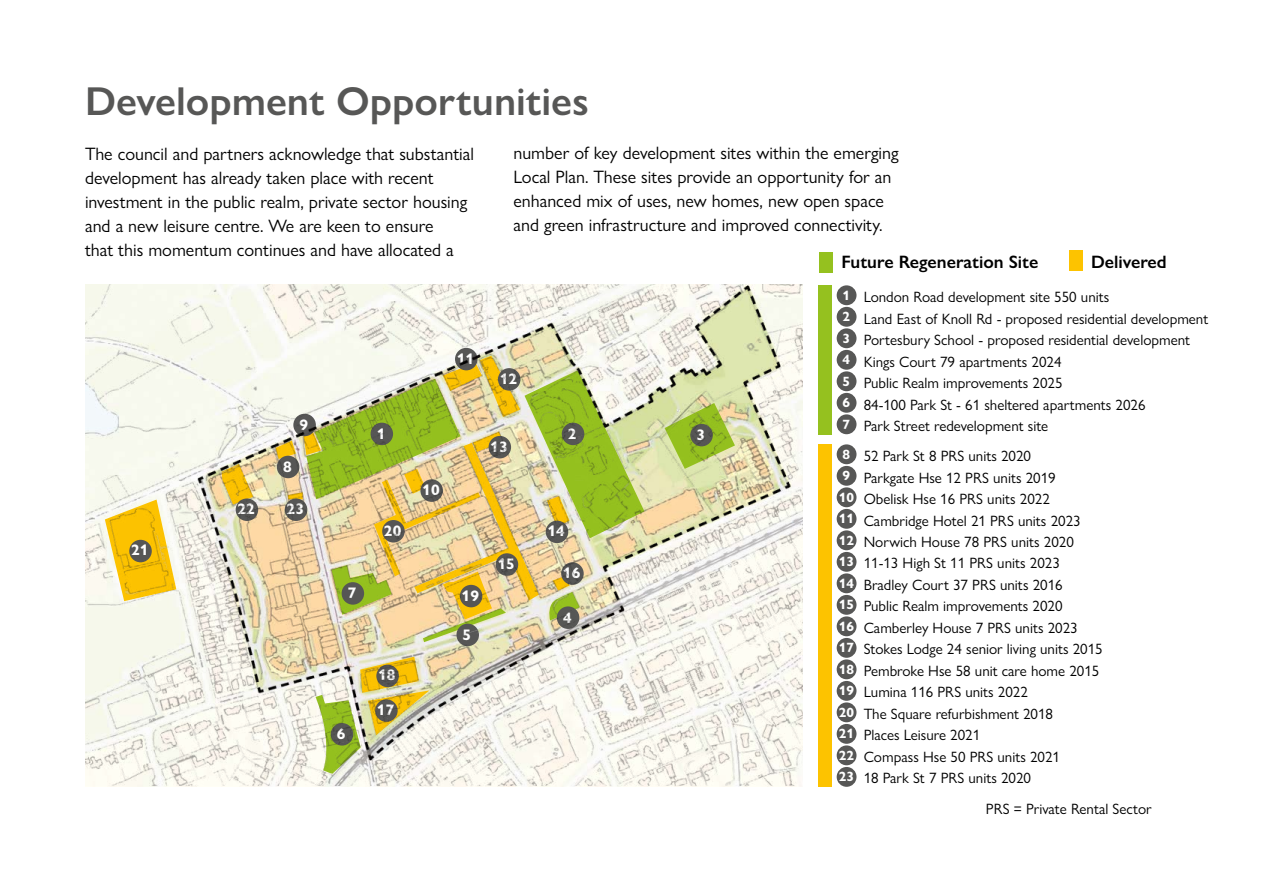
<style>
.page{position:relative;width:1263px;height:893px;background:#fff}
.page>*{position:absolute;margin:0;border:0;box-sizing:border-box;transform-origin:0 0}
.t1{font:600 40.5px "Gill Sans Nova";color:#575756}
.t2{font:18px/24px "Gill Sans Nova";color:#000}
.t3{font:600 18px "Gill Sans Nova";color:#000}
.t4{font:700 15.3px "Gill Sans Nova";letter-spacing:.01em;color:#fff}
.t5{font:15px/21.5px "Gill Sans Nova";color:#000}
.t6{font:700 13.5px/21.5px "Gill Sans Nova";letter-spacing:.01em;color:#fff;text-align:justify}
</style>
<div class="page">
<div style="left:819px;top:252px;width:13px;height:20px;background:#95c11f"></div>
<div style="left:1069px;top:251px;width:14px;height:20px;background:#fdc300"></div>
<div style="left:819px;top:444px;width:13px;height:343px;background:#fdc300"></div>
<div style="left:819px;top:285px;width:13px;height:149px;background:#95c11f"></div>
<img style="left:85px;top:285px;width:717px;height:500px">
<div style="left:837px;top:285px;width:19px;height:20px;background:#575756;border-radius:50%"></div>
<div style="left:837px;top:307px;width:19px;height:20px;background:#575756;border-radius:50%"></div>
<div style="left:837px;top:328px;width:19px;height:20px;background:#575756;border-radius:50%"></div>
<div style="left:837px;top:350px;width:19px;height:20px;background:#575756;border-radius:50%"></div>
<div style="left:837px;top:371px;width:19px;height:20px;background:#575756;border-radius:50%"></div>
<div style="left:837px;top:393px;width:19px;height:20px;background:#575756;border-radius:50%"></div>
<div style="left:837px;top:414px;width:19px;height:20px;background:#575756;border-radius:50%"></div>
<div style="left:837px;top:444px;width:19px;height:20px;background:#575756;border-radius:50%"></div>
<div style="left:837px;top:466px;width:19px;height:20px;background:#575756;border-radius:50%"></div>
<div style="left:837px;top:487px;width:19px;height:20px;background:#575756;border-radius:50%"></div>
<div style="left:837px;top:509px;width:19px;height:20px;background:#575756;border-radius:50%"></div>
<div style="left:837px;top:530px;width:19px;height:20px;background:#575756;border-radius:50%"></div>
<div style="left:837px;top:552px;width:19px;height:20px;background:#575756;border-radius:50%"></div>
<div style="left:837px;top:573px;width:19px;height:20px;background:#575756;border-radius:50%"></div>
<div style="left:837px;top:595px;width:19px;height:20px;background:#575756;border-radius:50%"></div>
<div style="left:837px;top:616px;width:19px;height:20px;background:#575756;border-radius:50%"></div>
<div style="left:837px;top:638px;width:19px;height:20px;background:#575756;border-radius:50%"></div>
<div style="left:837px;top:659px;width:19px;height:20px;background:#575756;border-radius:50%"></div>
<div style="left:837px;top:681px;width:19px;height:20px;background:#575756;border-radius:50%"></div>
<div style="left:837px;top:702px;width:19px;height:20px;background:#575756;border-radius:50%"></div>
<div style="left:837px;top:724px;width:19px;height:20px;background:#575756;border-radius:50%"></div>
<div style="left:837px;top:745px;width:19px;height:20px;background:#575756;border-radius:50%"></div>
<div style="left:837px;top:767px;width:19px;height:20px;background:#575756;border-radius:50%"></div>
<h1 class="t1" style="left:85px;top:76px;width:505px">Development Opportunities</h1>
<p class="t2" style="left:85px;top:141px;width:391px">The council and partners acknowledge that substantial development has already taken place with recent investment in the public realm, private sector housing and a new leisure centre. We are keen to ensure<br>that this momentum continues and have allocated a</p>
<p class="t2" style="left:513px;top:141px;width:387px">number of key development sites within the emerging Local Plan. These sites provide an opportunity for an enhanced mix of uses, new homes, new open space and green infrastructure and improved connectivity.</p>
<h4 class="t3" style="left:842px;top:251px;width:198px">Future Regeneration Site</h4>
<p class="t3" style="left:1091px;top:251px;width:77px">Delivered</p>
<p class="t6" style="left:843px;top:284px;width:9px">1<br>2<br>3<br>4<br>5<br>6<br>7</p>
<p class="t6" style="left:839px;top:443px;width:17px;text-align:left">8<br>9<br>10<br>11<br>12<br>13<br>14<br>15<br>16<br>17<br>18<br>19<br>20<br>21<br>22<br>23</p>
<p class="t5" style="left:864px;top:286px;width:346px">London Road development site 550 units<br>Land East of Knoll Rd - proposed residential development Portesbury School - proposed residential development Kings Court 79 apartments 2024<br>Public Realm improvements 2025<br>84-100 Park St - 61 sheltered apartments 2026<br>Park Street redevelopment site</p>
<p class="t5" style="left:864px;top:445px;width:241px">52 Park St 8 PRS units 2020<br>Parkgate Hse 12 PRS units 2019<br>Obelisk Hse 16 PRS units 2022<br>Cambridge Hotel 21 PRS units 2023<br>Norwich House 78 PRS units 2020<br>11-13 High St 11 PRS units 2023<br>Bradley Court 37 PRS units 2016<br>Public Realm improvements 2020<br>Camberley House 7 PRS units 2023<br>Stokes Lodge 24 senior living units 2015<br>Pembroke Hse 58 unit care home 2015<br>Lumina 116 PRS units 2022<br>The Square refurbishment 2018<br>Places Leisure 2021<br>Compass Hse 50 PRS units 2021<br>18 Park St 7 PRS units 2020</p>
<p class="t5" style="left:986px;top:798px;width:167px">PRS = Private Rental Sector</p>
<p class="t4" style="left:457px;top:349px;width:19px">11</p>
<p class="t4" style="left:500px;top:369px;width:19px">12</p>
<p class="t4" style="left:299px;top:415px;width:10px">9</p>
<p class="t4" style="left:377px;top:424px;width:10px">1</p>
<p class="t4" style="left:568px;top:424px;width:10px">2</p>
<p class="t4" style="left:696px;top:425px;width:10px">3</p>
<p class="t4" style="left:490px;top:437px;width:19px">13</p>
<p class="t4" style="left:283px;top:457px;width:10px">8</p>
<p class="t4" style="left:422px;top:480px;width:19px">10</p>
<p class="t4" style="left:237px;top:499px;width:19px">22</p>
<p class="t4" style="left:287px;top:499px;width:19px">23</p>
<p class="t4" style="left:384px;top:521px;width:19px">20</p>
<p class="t4" style="left:547px;top:522px;width:19px">14</p>
<p class="t4" style="left:131px;top:541px;width:19px">21</p>
<p class="t4" style="left:497px;top:554px;width:19px">15</p>
<p class="t4" style="left:563px;top:563px;width:19px">16</p>
<p class="t4" style="left:348px;top:583px;width:10px">7</p>
<p class="t4" style="left:462px;top:586px;width:19px">19</p>
<p class="t4" style="left:563px;top:608px;width:10px">4</p>
<p class="t4" style="left:463px;top:625px;width:10px">5</p>
<p class="t4" style="left:378px;top:666px;width:19px">18</p>
<p class="t4" style="left:377px;top:700px;width:19px">17</p>
<p class="t4" style="left:337px;top:724px;width:10px">6</p>
</div>
